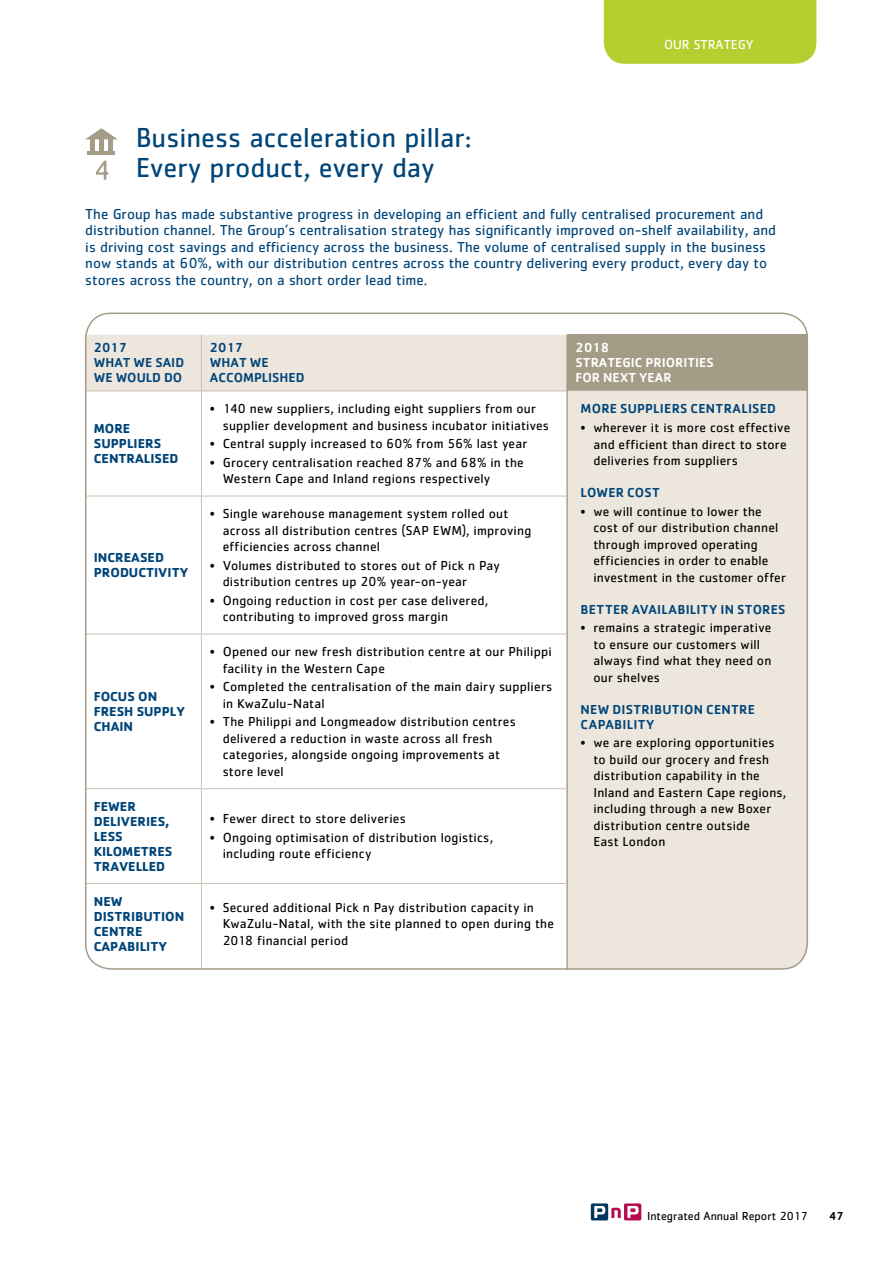
<style>
.page{position:relative;width:893px;height:1263px;background:#fff}
.page>*{position:absolute;margin:0;border:0;box-sizing:border-box;transform-origin:0 0}
.t1{font:28.5px/30px "Cachet Std";color:#004579}
.t2{font:15px/16.5px "Cachet Std";color:#004579}
.t3{font:13.5px/16.5px "Cachet Std";letter-spacing:.015em;color:#000}
.t4{font:700 13.5px/15px "Cachet Std";color:#004579}
.t5{font:500 13.5px/15px "Cachet Std";letter-spacing:.015em;color:#004579}
.t6{font:500 13.5px/15px "Cachet Std";color:#fff}
.t7{font:13.5px "Cachet Std";color:#fff}
.t8{font:12px "Cachet Std";color:#000}
.t9{font:500 12px "Cachet Std";color:#000}
</style>
<div class="page">
<svg style="left:591px;top:1203px;width:50px;height:17px"></svg>
<div style="left:604px;top:0;width:212px;height:64px;background:#b6cf2f"></div>
<div style="left:90px;top:138px;width:5px;height:14px;background:#a49c87"></div>
<hr style="left:88px;top:152px;width:27px;height:3px;background:#a49c87">
<div style="left:99px;top:138px;width:5px;height:14px;background:#a49c87"></div>
<div style="left:108px;top:138px;width:5px;height:14px;background:#a49c87"></div>
<svg style="left:86px;top:128px;width:31px;height:11px"></svg>
<svg style="left:96px;top:161px;width:12px;height:19px"></svg>
<div style="left:88px;top:335px;width:478px;height:56px;background:#ece6dd"></div>
<div style="left:567px;top:335px;width:241px;height:56px;background:#a49c87"></div>
<hr style="left:201px;top:335px;width:1px;height:56px;background:#ccc1b7">
<hr style="left:85px;top:391px;width:116px;height:1px;background:#ccc1b7">
<hr style="left:201px;top:391px;width:365px;height:1px;background:#ccc1b7">
<hr style="left:201px;top:391px;width:1px;height:105px;background:#ccc1b7">
<hr style="left:85px;top:496px;width:116px;height:1px;background:#ccc1b7">
<hr style="left:201px;top:496px;width:365px;height:1px;background:#ccc1b7">
<hr style="left:201px;top:496px;width:1px;height:138px;background:#ccc1b7">
<hr style="left:85px;top:634px;width:116px;height:1px;background:#ccc1b7">
<hr style="left:201px;top:634px;width:365px;height:1px;background:#ccc1b7">
<hr style="left:201px;top:634px;width:1px;height:154px;background:#ccc1b7">
<hr style="left:85px;top:788px;width:116px;height:1px;background:#ccc1b7">
<hr style="left:201px;top:788px;width:365px;height:1px;background:#ccc1b7">
<hr style="left:201px;top:789px;width:1px;height:94px;background:#ccc1b7">
<hr style="left:85px;top:883px;width:116px;height:1px;background:#ccc1b7">
<hr style="left:201px;top:883px;width:365px;height:1px;background:#ccc1b7">
<hr style="left:201px;top:884px;width:1px;height:86px;background:#ccc1b7">
<hr style="left:566px;top:335px;width:2px;height:56px;background:#a49c87">
<hr style="left:566px;top:391px;width:2px;height:105px;background:#a49c87">
<hr style="left:566px;top:496px;width:2px;height:138px;background:#a49c87">
<hr style="left:566px;top:634px;width:2px;height:155px;background:#a49c87">
<hr style="left:566px;top:789px;width:2px;height:94px;background:#a49c87">
<hr style="left:566px;top:883px;width:2px;height:87px;background:#a49c87">
<div style="left:568px;top:391px;width:239px;height:578px;background:#ece6dd"></div>
<h1 class="t1" style="left:136px;top:122px;width:338px">Business acceleration pillar:<br>Every product, every day</h1>
<p class="t7" style="left:664px;top:36px;width:91px">OUR STRATEGY</p>
<p class="t2" style="left:85px;top:205px;width:692px">The Group has made substantive progress in developing an efficient and fully centralised procurement and distribution channel. The Group’s centralisation strategy has significantly improved on-shelf availability, and is driving cost savings and efficiency across the business. The volume of centralised supply in the business now stands at 60%, with our distribution centres across the country delivering every product, every day to stores across the country, on a short order lead time.</p>
<p class="t5" style="left:94px;top:340px;width:92px">2017<br>WHAT WE SAID<br>WE WOULD DO</p>
<p class="t5" style="left:210px;top:340px;width:96px">2017<br>WHAT WE<br>ACCOMPLISHED</p>
<p class="t6" style="left:576px;top:340px;width:140px">2018<br>STRATEGIC PRIORITIES<br>FOR NEXT YEAR</p>
<p class="t4" style="left:94px;top:421px;width:86px">MORE<br>SUPPLIERS<br>CENTRALISED</p>
<p class="t4" style="left:94px;top:550px;width:96px">INCREASED<br>PRODUCTIVITY</p>
<p class="t4" style="left:94px;top:688px;width:93px">FOCUS ON<br>FRESH SUPPLY<br>CHAIN</p>
<p class="t4" style="left:94px;top:798px;width:80px">FEWER<br>DELIVERIES,<br>LESS<br>KILOMETRES<br>TRAVELLED</p>
<p class="t3" style="left:223px;top:400px;width:328px;text-indent:-13px">• 140 new suppliers, including eight suppliers from our supplier development and business incubator initiatives</p>
<p class="t3" style="left:210px;top:435px;width:319px">• Central supply increased to 60% from 56% last year</p>
<p class="t3" style="left:223px;top:454px;width:303px;text-indent:-13px">• Grocery centralisation reached 87% and 68% in the<br>Western Cape and Inland regions respectively</p>
<p class="t3" style="left:223px;top:505px;width:310px;text-indent:-13px">• Single warehouse management system rolled out across all distribution centres (SAP EWM), improving efficiencies across channel</p>
<p class="t3" style="left:223px;top:557px;width:279px;text-indent:-13px">• Volumes distributed to stores out of Pick n Pay distribution centres up 20% year-on-year</p>
<p class="t3" style="left:223px;top:592px;width:267px;text-indent:-13px">• Ongoing reduction in cost per case delivered, contributing to improved gross margin</p>
<p class="t3" style="left:223px;top:643px;width:331px;text-indent:-13px">• Opened our new fresh distribution centre at our Philippi facility in the Western Cape</p>
<p class="t3" style="left:223px;top:678px;width:331px;text-indent:-13px">• Completed the centralisation of the main dairy suppliers in KwaZulu-Natal</p>
<p class="t3" style="left:223px;top:713px;width:295px;text-indent:-13px">• The Philippi and Longmeadow distribution centres delivered a reduction in waste across all fresh categories, alongside ongoing improvements at store level</p>
<p class="t3" style="left:210px;top:810px;width:197px">• Fewer direct to store deliveries</p>
<p class="t3" style="left:223px;top:829px;width:272px;text-indent:-13px">• Ongoing optimisation of distribution logistics, including route efficiency</p>
<p class="t4" style="left:94px;top:893px;width:92px">NEW<br>DISTRIBUTION<br>CENTRE<br>CAPABILITY</p>
<p class="t3" style="left:223px;top:898px;width:333px;text-indent:-13px">• Secured additional Pick n Pay distribution capacity in<br>KwaZulu-Natal, with the site planned to open during the<br>2018 financial period</p>
<p class="t5" style="left:581px;top:401px;width:197px">MORE SUPPLIERS CENTRALISED</p>
<p class="t3" style="left:593px;top:419px;width:198px;text-indent:-13px">• wherever it is more cost effective and efficient than direct to store deliveries from suppliers</p>
<p class="t5" style="left:581px;top:485px;width:81px">LOWER COST</p>
<p class="t3" style="left:593px;top:503px;width:194px;text-indent:-13px">• we will continue to lower the cost of our distribution channel through improved operating efficiencies in order to enable investment in the customer offer</p>
<p class="t5" style="left:581px;top:601px;width:206px">BETTER AVAILABILITY IN STORES</p>
<p class="t3" style="left:593px;top:619px;width:179px;text-indent:-13px">• remains a strategic imperative to ensure our customers will always find what they need on our shelves</p>
<p class="t5" style="left:581px;top:701px;width:176px">NEW DISTRIBUTION CENTRE<br>CAPABILITY</p>
<p class="t3" style="left:593px;top:734px;width:194px;text-indent:-13px">• we are exploring opportunities to build our grocery and fresh distribution capability in the<br>Inland and Eastern Cape regions, including through a new Boxer distribution centre outside<br>East London</p>
<p class="t8" style="left:647px;top:1209px;width:162px">Integrated Annual Report 2017</p>
<p class="t9" style="left:829px;top:1209px;width:16px">47</p>
</div>
